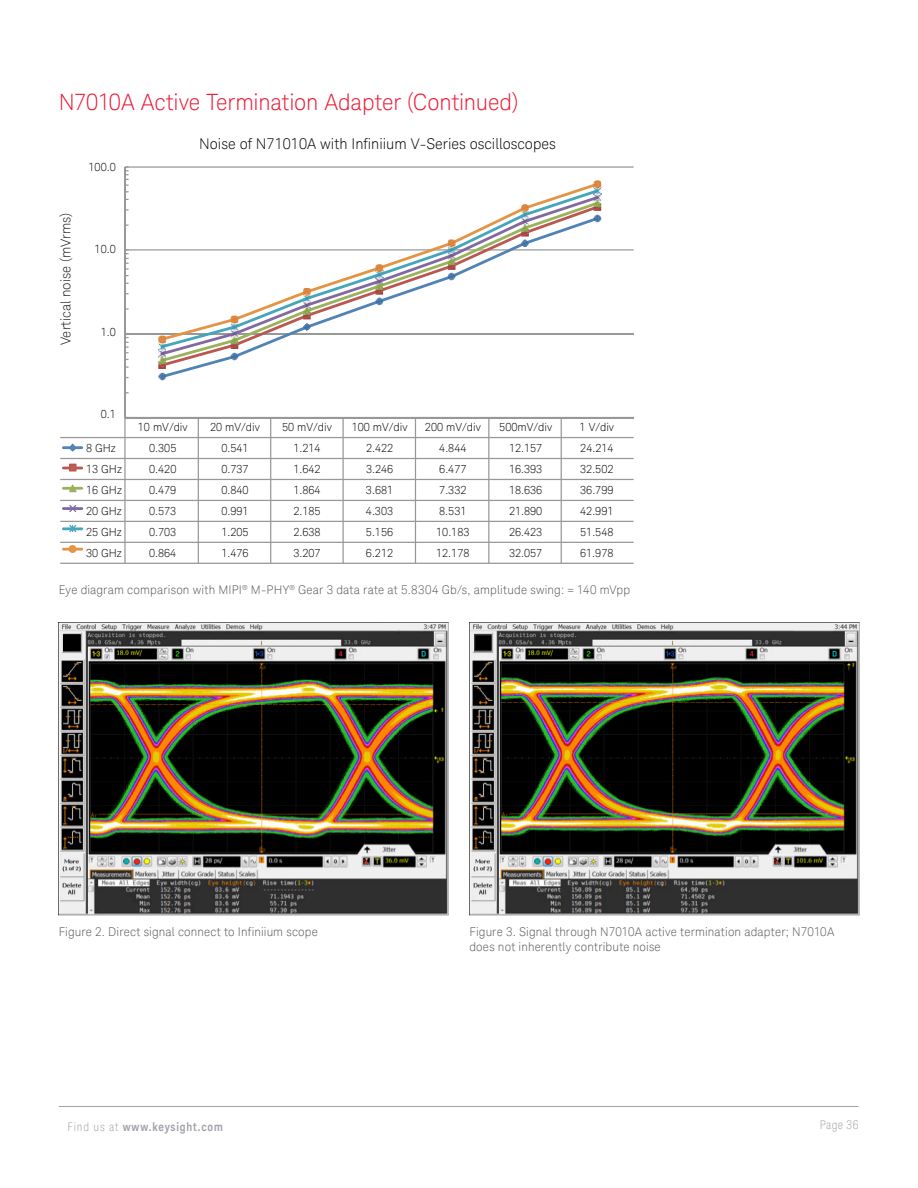
<style>
.page{position:relative;width:918px;height:1188px;background:#fff}
.page>*{position:absolute;margin:0;border:0;box-sizing:border-box;transform-origin:0 0}
.K_Heading_1{font:300 22.5px "Keysight Sans";letter-spacing:-.005em;color:#ed1a36}
.t1{font:300 15px "Keysight Sans";color:#050504}
.t2{font:300 13.8px "Keysight Sans";color:#231f20}
.K_Diagrams_and_Figur{font:300 12px/15px "Keysight Sans";letter-spacing:.015em;color:#57585a}
.t3{font:700 12px "Keysight Sans Condensed";letter-spacing:.07em;color:#a4a1a9}
.t4{font:300 condensed 12px "Keysight Sans";letter-spacing:.03em;color:#a4a1a9}
.t5{font:300 11.25px "Keysight Sans";color:#050504}
.s1{font-family:"Keysight Sans";font-weight:300;font-stretch:condensed}
</style>
<div class="page">
<hr style="left:59px;top:1106px;width:799px;height:1px;background:#a4a1a9">
<img style="left:59px;top:623px;width:390px;height:293px">
<hr style="left:125px;top:249px;width:509px;height:2px;background:#989898">
<hr style="left:125px;top:166px;width:509px;height:2px;background:#989898">
<hr style="left:125px;top:167px;width:1px;height:251px;background:#989898">
<svg style="left:126px;top:337px;width:3px;height:16px"></svg>
<svg style="left:126px;top:249px;width:3px;height:27px"></svg>
<svg style="left:125px;top:166px;width:4px;height:26px"></svg>
<hr style="left:125px;top:333px;width:509px;height:2px;background:#989898">
<hr style="left:125px;top:417px;width:509px;height:1px;background:#989898">
<hr style="left:124px;top:418px;width:2px;height:145px;background:#989898">
<hr style="left:198px;top:418px;width:1px;height:145px;background:#989898">
<hr style="left:270px;top:418px;width:1px;height:145px;background:#989898">
<hr style="left:342px;top:418px;width:2px;height:145px;background:#989898">
<hr style="left:415px;top:418px;width:1px;height:145px;background:#989898">
<hr style="left:488px;top:418px;width:1px;height:145px;background:#989898">
<hr style="left:561px;top:418px;width:1px;height:145px;background:#989898">
<hr style="left:60px;top:563px;width:574px;height:1px;background:#989898">
<hr style="left:60px;top:542px;width:574px;height:1px;background:#989898">
<hr style="left:60px;top:521px;width:574px;height:1px;background:#989898">
<hr style="left:60px;top:500px;width:574px;height:1px;background:#989898">
<hr style="left:60px;top:479px;width:574px;height:1px;background:#989898">
<hr style="left:60px;top:458px;width:574px;height:1px;background:#989898">
<hr style="left:60px;top:437px;width:574px;height:1px;background:#989898">
<hr style="left:62px;top:446px;width:21px;height:3px;background:#5083b6">
<svg style="left:69px;top:444px;width:8px;height:8px"></svg>
<hr style="left:62px;top:467px;width:21px;height:2px;background:#b95851">
<svg style="left:69px;top:464px;width:8px;height:8px"></svg>
<hr style="left:62px;top:487px;width:21px;height:3px;background:#9ab25c">
<svg style="left:69px;top:485px;width:8px;height:7px"></svg>
<hr style="left:62px;top:507px;width:21px;height:3px;background:#826a9f">
<svg style="left:69px;top:505px;width:7px;height:7px"></svg>
<hr style="left:62px;top:527px;width:21px;height:3px;background:#44a5bb">
<svg style="left:69px;top:525px;width:7px;height:7px"></svg>
<hr style="left:62px;top:548px;width:21px;height:3px;background:#e49445">
<svg style="left:69px;top:545px;width:8px;height:8px"></svg>
<svg style="left:166px;top:348px;width:93px;height:7px"></svg>
<svg style="left:166px;top:341px;width:110px;height:7px"></svg>
<svg style="left:161px;top:183px;width:438px;height:158px"></svg>
<svg style="left:158px;top:336px;width:8px;height:44px"></svg>
<svg style="left:231px;top:316px;width:8px;height:44px"></svg>
<svg style="left:303px;top:288px;width:8px;height:43px"></svg>
<svg style="left:375px;top:264px;width:8px;height:41px"></svg>
<svg style="left:448px;top:239px;width:7px;height:41px"></svg>
<svg style="left:521px;top:204px;width:8px;height:43px"></svg>
<svg style="left:594px;top:180px;width:7px;height:42px"></svg>
<img style="left:469px;top:623px;width:390px;height:293px">
<p class="K_Heading_1" style="left:59px;top:89px;width:461px">N7010A Active Termination Adapter (Continued)</p>
<p class="t2" style="left:58px;top:345px;width:134px;rotate:-90deg">Vertical noise (mVrms)</p>
<p class="t5" style="left:89px;top:160px;width:29px">100.0</p>
<p class="t5" style="left:95px;top:243px;width:23px">10.0</p>
<p class="t5" style="left:101px;top:325px;width:17px">1.0</p>
<p class="t1" style="left:199px;top:135px;width:358px">Noise of N71010A with Infiniium V-Series oscilloscopes</p>
<p class="t5" style="left:101px;top:407px;width:17px">0.1</p>
<p class="t5" style="left:138px;top:421px;width:51px">10 mV/div</p>
<p class="t5" style="left:210px;top:421px;width:51px">20 mV/div</p>
<p class="t5" style="left:282px;top:421px;width:51px">50 mV/div</p>
<p class="t5" style="left:352px;top:421px;width:57px">100 mV/div</p>
<p class="t5" style="left:425px;top:421px;width:57px">200 mV/div</p>
<p class="t5" style="left:499px;top:421px;width:54px">500mV/div</p>
<p class="t5" style="left:580px;top:421px;width:36px">1 V/div</p>
<p class="t5" style="left:86px;top:442px;width:31px">8 GHz</p>
<p class="t5" style="left:149px;top:442px;width:29px">0.305</p>
<p class="t5" style="left:221px;top:442px;width:29px">0.541</p>
<p class="t5" style="left:293px;top:442px;width:29px">1.214</p>
<p class="t5" style="left:366px;top:442px;width:29px">2.422</p>
<p class="t5" style="left:439px;top:442px;width:29px">4.844</p>
<p class="t5" style="left:509px;top:442px;width:35px">12.157</p>
<p class="t5" style="left:580px;top:442px;width:35px">24.214</p>
<p class="t5" style="left:86px;top:463px;width:37px">13 GHz</p>
<p class="t5" style="left:149px;top:463px;width:29px">0.420</p>
<p class="t5" style="left:221px;top:463px;width:29px">0.737</p>
<p class="t5" style="left:293px;top:463px;width:29px">1.642</p>
<p class="t5" style="left:366px;top:463px;width:29px">3.246</p>
<p class="t5" style="left:439px;top:463px;width:29px">6.477</p>
<p class="t5" style="left:509px;top:463px;width:35px">16.393</p>
<p class="t5" style="left:580px;top:463px;width:35px">32.502</p>
<p class="t5" style="left:86px;top:483px;width:37px">16 GHz</p>
<p class="t5" style="left:149px;top:483px;width:29px">0.479</p>
<p class="t5" style="left:221px;top:483px;width:29px">0.840</p>
<p class="t5" style="left:293px;top:483px;width:29px">1.864</p>
<p class="t5" style="left:366px;top:483px;width:29px">3.681</p>
<p class="t5" style="left:439px;top:483px;width:29px">7.332</p>
<p class="t5" style="left:509px;top:483px;width:35px">18.636</p>
<p class="t5" style="left:580px;top:483px;width:35px">36.799</p>
<p class="t5" style="left:86px;top:504px;width:37px">20 GHz</p>
<p class="t5" style="left:149px;top:504px;width:29px">0.573</p>
<p class="t5" style="left:221px;top:504px;width:29px">0.991</p>
<p class="t5" style="left:293px;top:504px;width:29px">2.185</p>
<p class="t5" style="left:366px;top:504px;width:29px">4.303</p>
<p class="t5" style="left:439px;top:504px;width:29px">8.531</p>
<p class="t5" style="left:509px;top:504px;width:35px">21.890</p>
<p class="t5" style="left:580px;top:504px;width:35px">42.991</p>
<p class="t5" style="left:86px;top:525px;width:37px">25 GHz</p>
<p class="t5" style="left:149px;top:525px;width:29px">0.703</p>
<p class="t5" style="left:221px;top:525px;width:29px">1.205</p>
<p class="t5" style="left:293px;top:525px;width:29px">2.638</p>
<p class="t5" style="left:366px;top:525px;width:29px">5.156</p>
<p class="t5" style="left:436px;top:525px;width:35px">10.183</p>
<p class="t5" style="left:509px;top:525px;width:35px">26.423</p>
<p class="t5" style="left:580px;top:525px;width:35px">51.548</p>
<p class="t5" style="left:86px;top:546px;width:37px">30 GHz</p>
<p class="t5" style="left:149px;top:546px;width:29px">0.864</p>
<p class="t5" style="left:221px;top:546px;width:29px">1.476</p>
<p class="t5" style="left:293px;top:546px;width:29px">3.207</p>
<p class="t5" style="left:366px;top:546px;width:29px">6.212</p>
<p class="t5" style="left:436px;top:546px;width:35px">12.178</p>
<p class="t5" style="left:509px;top:546px;width:35px">32.057</p>
<p class="t5" style="left:580px;top:546px;width:35px">61.978</p>
<p class="K_Diagrams_and_Figur" style="left:59px;top:582px;width:573px">Eye diagram comparison with MIPI<sup>®</sup> M-PHY<sup>®</sup> Gear 3 data rate at 5.8304 Gb/s, amplitude swing: = 140 mVpp</p>
<p class="K_Diagrams_and_Figur" style="left:59px;top:924px;width:261px">Figure 2. Direct signal connect to Infiniium scope</p>
<p class="K_Diagrams_and_Figur" style="left:469px;top:924px;width:366px">Figure 3. Signal through N7010A active termination adapter; N7010A does not inherently contribute noise</p>
<p class="t3" style="left:67px;top:1119px;width:157px"><span class="s1">Find us at</span> www.keysight.com</p>
<p class="t4" style="left:820px;top:1117px;width:40px">Page 36</p>
</div>
